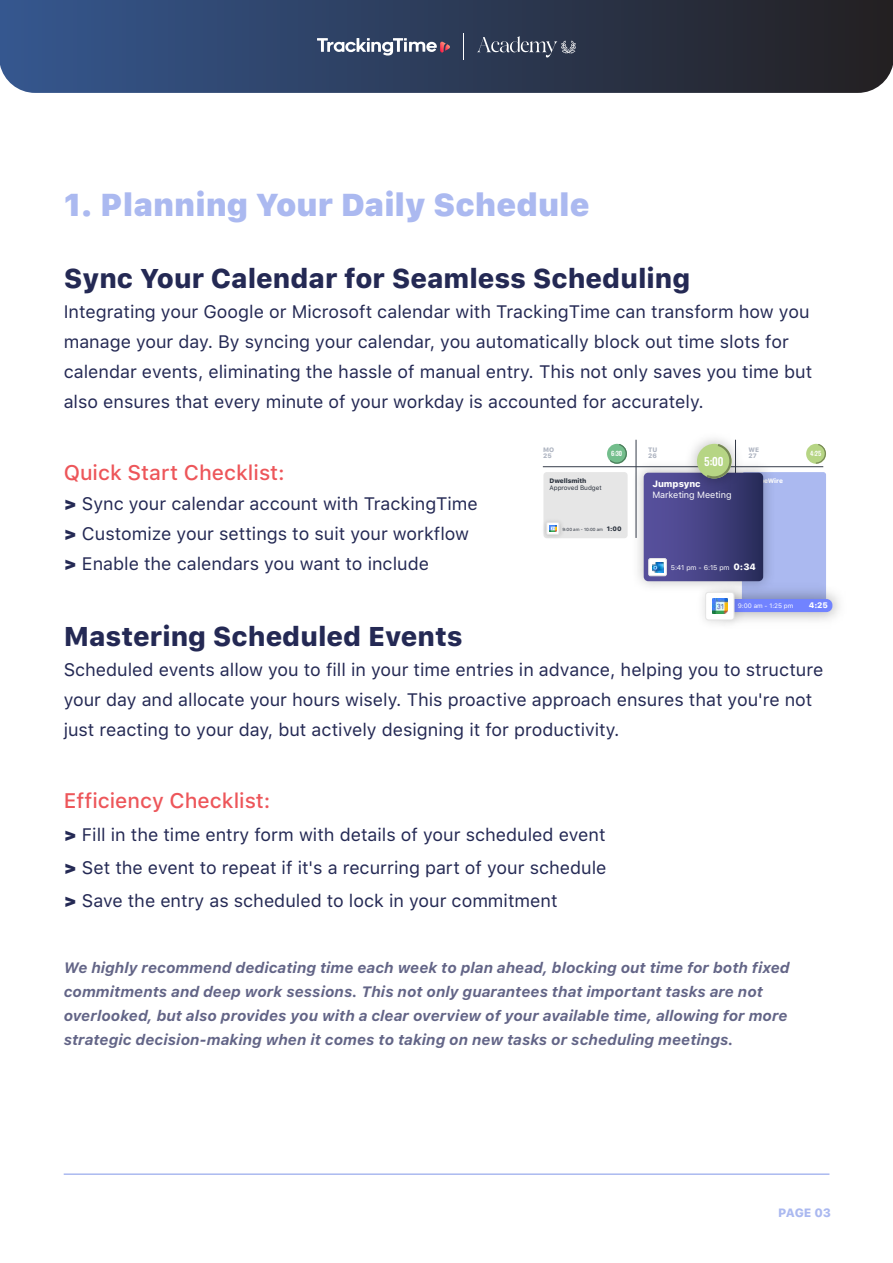
<style>
.page{position:relative;width:893px;height:1263px;background:#fff}
.page>*{position:absolute;margin:0;border:0;box-sizing:border-box;transform-origin:0 0}
.t1{font:900 31.5px "SF Pro Text";color:#abb9f0}
.t2{font:800 27px "SF Pro Text";color:#242954}
.t3{font:500 21px "SF Pro Text";color:#ed565a}
.t4{font:18px/30px "SF Pro Text";color:#242954}
.t5{font:italic 700 15px/24px "SF Pro Text";color:#636587}
.t6{font:800 12px "SF Pro Text";letter-spacing:-.02em;color:#abb9f0}
.t7{font:500 11.1px "Oswald";color:#fff}
.t8{font:9px "SF Pro Text";letter-spacing:-.005em;color:#fff}
.t9{font:800 9px "SF Pro Text";letter-spacing:-.005em;color:#fff}
.t10{font:800 7.95px "SF Pro Text";color:#fff}
.t11{font:6.9px "SF Pro Text";letter-spacing:-.005em;color:#fff}
.t12{font:6.45px "SF Pro Text";letter-spacing:-.005em;color:#2a313c}
.t13{font:6.45px "SF Pro Text";letter-spacing:-.005em;color:#fff}
.t14{font:800 6.45px/6.4px "SF Pro Text";letter-spacing:-.005em;color:#aeb4c1}
.t15{font:800 6.45px "SF Pro Text";letter-spacing:-.005em;color:#2a313c}
.t16{font:800 6.45px "SF Pro Text";letter-spacing:-.005em;color:#fff}
.t17{font:500 6.45px "Oswald";color:#fff}
.t18{font:4.35px "SF Pro Text";letter-spacing:-.005em;color:#2a313c}
.s1{font-weight:900}
.s2{font-weight:800;font-size:6.45px}
.s3{font-weight:800;font-size:9px}
</style>
<div class="page">
<svg style="left:0;top:0;width:893px;height:93px;background:#2d3d5a"></svg>
<svg style="left:317px;top:38px;width:133px;height:18px"></svg>
<svg style="left:477px;top:36px;width:99px;height:22px;background:#4b5569"></svg>
<svg style="left:463px;top:33px;width:1px;height:27px"></svg>
<hr style="left:64px;top:1173px;width:765px;height:2px;background:#abb9f0">
<svg style="left:608px;top:443px;width:19px;height:21px"></svg>
<div style="left:806px;top:444px;width:20px;height:20px;background:#b6d584;border-radius:50%"></div>
<svg style="left:815px;top:443px;width:11px;height:21px"></svg>
<div style="left:543px;top:472px;width:85px;height:66px;background:#e6e6e6;border-radius:3px"></div>
<div style="left:742px;top:472px;width:84px;height:138px;background:#abb9f0;border-radius:3px"></div>
<hr style="left:543px;top:466px;width:280px;height:1px;background:#363d4a">
<hr style="left:636px;top:440px;width:1px;height:98px;background:#363d4a">
<img style="left:625px;top:455px;width:158px;height:132px">
<img style="left:703px;top:438px;width:33px;height:4px">
<img style="left:749px;top:578px;width:90px;height:43px">
<div style="left:719px;top:599px;width:113px;height:13px;background:#7183ff;border-radius:6px"></div>
<svg style="left:644px;top:442px;width:119px;height:139px;background:#696995"></svg>
<img style="left:543px;top:516px;width:19px;height:23px">
<svg style="left:547px;top:522px;width:12px;height:13px"></svg>
<img style="left:690px;top:577px;width:59px;height:48px">
<svg style="left:705px;top:592px;width:29px;height:28px"></svg>
<img style="left:712px;top:598px;width:15px;height:16px">
<h1 class="t1" style="left:64px;top:187px;width:528px">1. Planning Your Daily Schedule</h1>
<h2 class="t2" style="left:64px;top:263px;width:628px">Sync Your Calendar for Seamless Scheduling</h2>
<p class="t4" style="left:64px;top:297px;width:750px">Integrating your Google or Microsoft calendar with TrackingTime can transform how you manage your day. By syncing your calendar, you automatically block out time slots for calendar events, eliminating the hassle of manual entry. This not only saves you time but also ensures that every minute of your workday is accounted for accurately.</p>
<p class="t3" style="left:64px;top:461px;width:223px">Quick Start Checklist:</p>
<p class="t4" style="left:64px;top:489px;width:416px"><span class="s1">&gt;</span> Sync your calendar account with TrackingTime <span class="s1">&gt;</span> Customize your settings to suit your workflow <span class="s1">&gt;</span> Enable the calendars you want to include</p>
<p class="t14" style="left:543px;top:447px;width:13px">MO<br>25</p>
<p class="t14" style="left:648px;top:447px;width:11px">TU</p>
<p class="t17" style="left:611px;top:449px;width:13px">6:30</p>
<p class="t14" style="left:648px;top:453px;width:10px">26</p>
<p class="t14" style="left:748px;top:447px;width:12px">WE<br>27</p>
<p class="t17" style="left:810px;top:449px;width:13px">4:25</p>
<p class="t7" style="left:704px;top:453px;width:21px">5:00</p>
<p class="t15" style="left:550px;top:476px;width:38px">Dwellsmith</p>
<p class="t12" style="left:550px;top:484px;width:54px">Approved Budget</p>
<p class="t18" style="left:562px;top:527px;width:61px">9:00 am - 10:00 am <span class="s2">1:00</span></p>
<p class="t9" style="left:652px;top:479px;width:50px">Jumpsync</p>
<p class="t8" style="left:652px;top:490px;width:81px">Marketing Meeting</p>
<p class="t16" style="left:748px;top:476px;width:37px">SwipeWire</p>
<p class="t11" style="left:671px;top:563px;width:87px">5:41 pm - 6:15 pm <span class="s3">0:34</span></p>
<p class="t13" style="left:738px;top:602px;width:57px">9:00 am - 1:25 pm</p>
<p class="t10" style="left:809px;top:601px;width:21px">4:25</p>
<h2 class="t2" style="left:64px;top:620px;width:401px">Mastering Scheduled Events</h2>
<p class="t4" style="left:64px;top:654px;width:761px">Scheduled events allow you to fill in your time entries in advance, helping you to structure your day and allocate your hours wisely. This proactive approach ensures that you're not just reacting to your day, but actively designing it for productivity.</p>
<p class="t3" style="left:64px;top:788px;width:208px">Efficiency Checklist:</p>
<p class="t4" style="left:64px;top:818px;width:544px;line-height:33px;text-align:justify"><span class="s1">&gt;</span> Fill in the time entry form with details of your scheduled event <span class="s1">&gt;</span> Set the event to repeat if it's a recurring part of your schedule <span class="s1">&gt;</span> Save the entry as scheduled to lock in your commitment</p>
<p class="t5" style="left:64px;top:954px;width:728px">We highly recommend dedicating time each week to plan ahead, blocking out time for both fixed commitments and deep work sessions. This not only guarantees that important tasks are not overlooked, but also provides you with a clear overview of your available time, allowing for more strategic decision-making when it comes to taking on new tasks or scheduling meetings.</p>
<p class="t6" style="left:778px;top:1206px;width:54px">PAGE 03</p>
</div>
